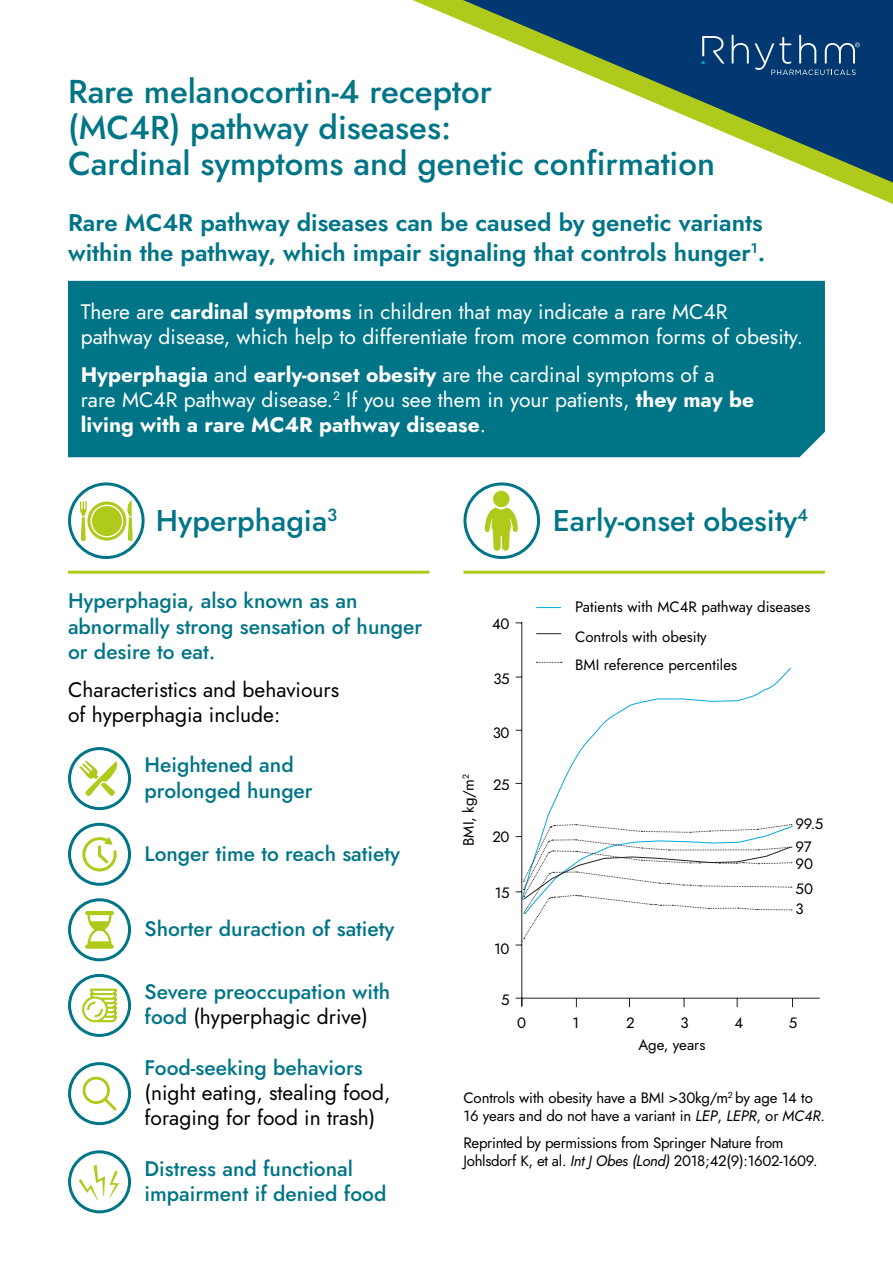
<style>
.page{position:relative;width:893px;height:1263px;background:#fff}
.page>*{position:absolute;margin:0;border:0;box-sizing:border-box;transform-origin:0 0}
.t1{font:500 33px/36px "Jost";color:#007588}
.t2{font:500 30px "Jost";color:#007588}
.t3{font:600 24px/30px "Jost";color:#007588}
.t4{font:21px/25.2px "Jost";color:#fff}
.t5{font:500 21px/25.2px "Jost";color:#007588}
.t6{font:21px/25.2px "Jost";color:#000}
.t7{font:15px/18px "Jost";letter-spacing:-.01em;color:#000}
.s1{font-weight:700}
.s2{font-weight:400;color:#000}
.s3{font-style:italic}
</style>
<div class="page">
<svg style="left:412px;top:0;width:481px;height:204px"></svg>
<svg style="left:463px;top:0;width:430px;height:183px"></svg>
<svg style="left:702px;top:36px;width:22px;height:28px"></svg>
<svg style="left:732px;top:35px;width:128px;height:40px;background:#225183"></svg>
<div style="left:68px;top:281px;width:757px;height:176px;background:#007588"></div>
<svg style="left:80px;top:500px;width:53px;height:41px"></svg>
<div style="left:92px;top:506px;width:30px;height:30px;background:#afca1a;border-radius:50%"></div>
<div style="left:68px;top:482px;width:77px;height:77px;border:3px solid #007588;border-radius:50%"></div>
<div style="left:463px;top:482px;width:77px;height:77px;border:3px solid #007588;border-radius:50%"></div>
<hr style="left:68px;top:571px;width:361px;height:3px;background:#afca1a">
<hr style="left:463px;top:571px;width:362px;height:3px;background:#afca1a">
<div style="left:68px;top:747px;width:63px;height:63px;border:3px solid #007588;border-radius:50%"></div>
<div style="left:68px;top:823px;width:63px;height:63px;border:3px solid #007588;border-radius:50%"></div>
<div style="left:68px;top:898px;width:63px;height:63px;border:3px solid #007588;border-radius:50%"></div>
<div style="left:68px;top:974px;width:63px;height:63px;border:3px solid #007588;border-radius:50%"></div>
<div style="left:68px;top:1062px;width:63px;height:63px;border:3px solid #007588;border-radius:50%"></div>
<div style="left:68px;top:1150px;width:63px;height:63px;border:3px solid #007588;border-radius:50%"></div>
<svg style="left:485px;top:508px;width:33px;height:43px"></svg>
<div style="left:493px;top:491px;width:17px;height:16px;background:#afca1a;border-radius:50%"></div>
<svg style="left:83px;top:1077px;width:34px;height:34px"></svg>
<svg style="left:82px;top:988px;width:35px;height:34px"></svg>
<svg style="left:85px;top:911px;width:29px;height:38px"></svg>
<svg style="left:82px;top:837px;width:35px;height:34px"></svg>
<svg style="left:80px;top:761px;width:38px;height:35px"></svg>
<svg style="left:79px;top:1165px;width:40px;height:35px"></svg>
<hr style="left:522px;top:622px;width:1px;height:384px;background:#242122">
<hr style="left:522px;top:998px;width:298px;height:1px;background:#242122">
<svg style="left:516px;top:998px;width:7px;height:9px"></svg>
<svg style="left:521px;top:667px;width:272px;height:244px"></svg>
<svg style="left:536px;top:607px;width:25px;height:1px"></svg>
<svg style="left:536px;top:633px;width:25px;height:1px"></svg>
<svg style="left:536px;top:662px;width:26px;height:1px"></svg>
<svg style="left:516px;top:824px;width:276px;height:122px"></svg>
<div style="left:492px;top:514px;width:19px;height:22px;background:#afca1a;border-radius:50%"></div>
<h1 class="t1" style="left:68px;top:74px;width:648px">Rare melanocortin-4 receptor<br>(MC4R) pathway diseases:<br>Cardinal symptoms and genetic confirmation</h1>
<h3 class="t3" style="left:68px;top:208px;width:699px">Rare MC4R pathway diseases can be caused by genetic variants within the pathway, which impair signaling that controls hunger<sup>1</sup>.</h3>
<h3 class="t4" style="left:81px;top:299px;width:724px">There are <span class="s1">cardinal symptoms</span> in children that may indicate a rare MC4R pathway disease, which help to differentiate from more common forms of obesity.</h3>
<h3 class="t4" style="left:81px;top:362px;width:675px"><span class="s1">Hyperphagia</span> and <span class="s1">early-onset obesity</span> are the cardinal symptoms of a rare MC4R pathway disease.<sup>2</sup> If you see them in your patients, <span class="s1">they may be living with a rare MC4R pathway disease</span>.</h3>
<h2 class="t2" style="left:156px;top:500px;width:183px">Hyperphagia<sup>3</sup></h2>
<h2 class="t2" style="left:553px;top:500px;width:257px">Early-onset obesity<sup>4</sup></h2>
<h3 class="t5" style="left:68px;top:589px;width:356px">Hyperphagia, also known as an abnormally strong sensation of hunger or desire to eat.</h3>
<h3 class="t6" style="left:68px;top:677px;width:273px">Characteristics and behaviours of hyperphagia include:</h3>
<h3 class="t5" style="left:145px;top:752px;width:170px">Heightened and prolonged hunger</h3>
<h3 class="t5" style="left:145px;top:841px;width:257px">Longer time to reach satiety</h3>
<h3 class="t5" style="left:145px;top:916px;width:251px">Shorter duraction of satiety</h3>
<h3 class="t5" style="left:145px;top:979px;width:247px">Severe preoccupation with food <span class="s2">(hyperphagic drive)</span></h3>
<h3 class="t5" style="left:145px;top:1055px;width:220px">Food-seeking behaviors</h3>
<h3 class="t6" style="left:145px;top:1080px;width:247px">(night eating, stealing food, foraging for food in trash)</h3>
<h3 class="t5" style="left:145px;top:1156px;width:243px">Distress and functional impairment if denied food</h3>
<p class="t7" style="left:492px;top:615px;width:19px">40</p>
<p class="t7" style="left:493px;top:670px;width:18px">35</p>
<p class="t7" style="left:575px;top:598px;width:237px">Patients with MC4R pathway diseases</p>
<p class="t7" style="left:575px;top:622px;width:163px;line-height:28.7px">Controls with obesity<br>BMI reference percentiles</p>
<p class="t7" style="left:460px;top:846px;width:73px;rotate:-90deg">BMI, kg/m<sup>2</sup></p>
<p class="t7" style="left:493px;top:724px;width:18px">30</p>
<p class="t7" style="left:493px;top:776px;width:18px">25</p>
<p class="t7" style="left:492px;top:828px;width:19px">20</p>
<p class="t7" style="left:495px;top:884px;width:16px">15</p>
<p class="t7" style="left:494px;top:939px;width:17px">10</p>
<p class="t7" style="left:796px;top:813px;width:29px;line-height:22.8px">99.5<br>97</p>
<p class="t7" style="left:796px;top:851px;width:19px;line-height:25.2px">90<br>50</p>
<p class="t7" style="left:796px;top:900px;width:10px">3</p>
<p class="t7" style="left:501px;top:991px;width:10px">5</p>
<p class="t7" style="left:517px;top:1013px;width:10px">0</p>
<p class="t7" style="left:573px;top:1013px;width:8px">1</p>
<p class="t7" style="left:626px;top:1013px;width:10px">2</p>
<p class="t7" style="left:680px;top:1013px;width:10px">3</p>
<p class="t7" style="left:734px;top:1013px;width:10px">4</p>
<p class="t7" style="left:789px;top:1013px;width:10px">5</p>
<p class="t7" style="left:638px;top:1035px;width:69px">Age, years</p>
<p class="t7" style="left:463px;top:1089px;width:363px">Controls with obesity have a BMI &gt;30kg/m<sup>2</sup> by age 14 to<br>16 years and do not have a variant in <span class="s3">LEP</span>, <span class="s3">LEPR</span>, or <span class="s3">MC4R</span>.</p>
<p class="t7" style="left:463px;top:1134px;width:356px">Reprinted by permissions from Springer Nature from<br>Johlsdorf K, et al. <span class="s3">Int J Obes (Lond)</span> 2018;42(9):1602-1609.</p>
</div>
